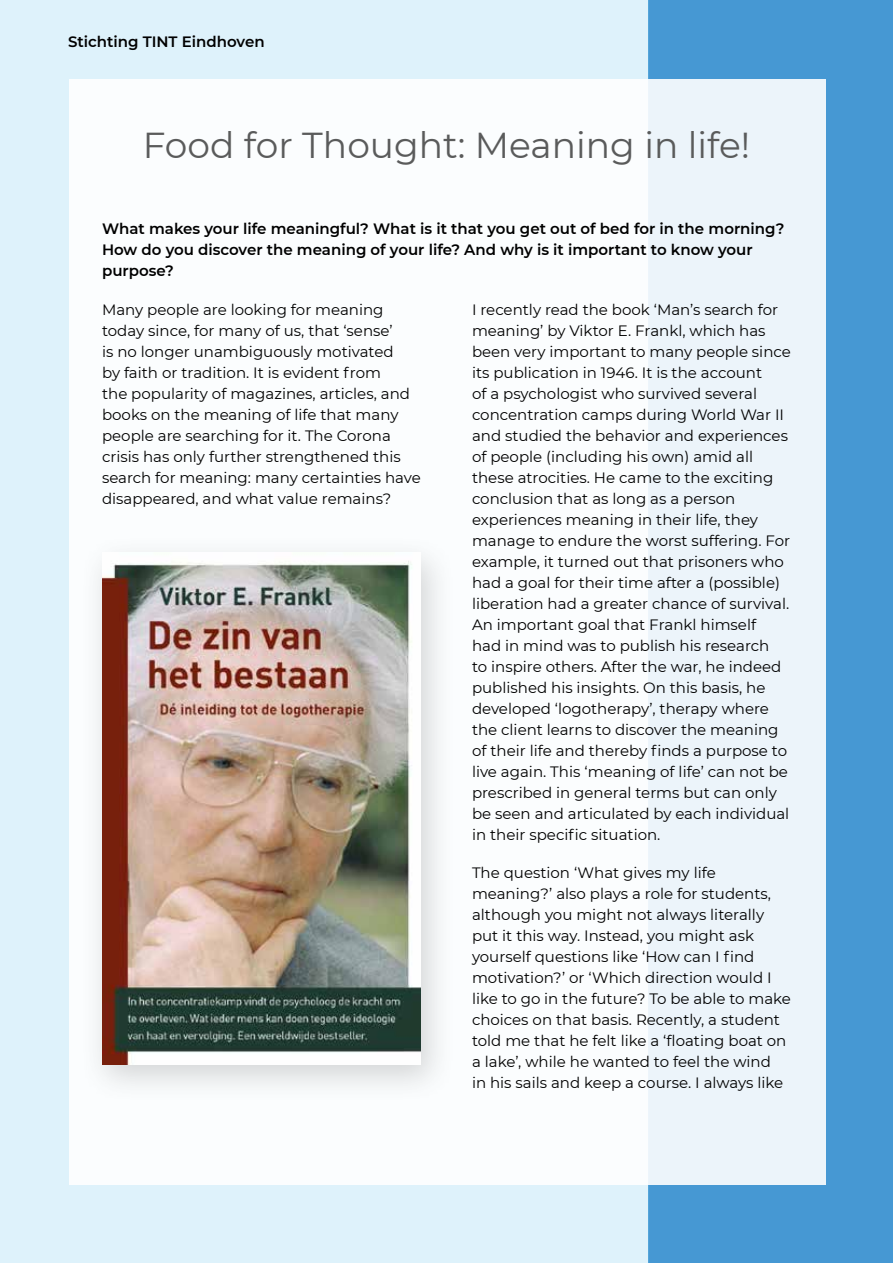
<style>
.page{position:relative;width:893px;height:1263px;background:#fff}
.page>*{position:absolute;margin:0;border:0;box-sizing:border-box;transform-origin:0 0}
.t1{font:36px "Montserrat";color:#5a5b5b}
.t2{font:15px/21px "Montserrat";color:#000}
.t3{font:600 15px/21px "Montserrat";color:#000}
</style>
<div class="page">
<div style="left:648px;top:0;width:245px;height:1263px;background:#4698d3"></div>
<div style="left:0;top:0;width:648px;height:1263px;background:#def2fb"></div>
<div style="left:69px;top:79px;width:757px;height:1105px;background:linear-gradient(to right,#fff,#eff6fb)"></div>
<div style="left:80px;top:535px;width:375px;height:568px;background:#5a5b5b;opacity:.25"></div>
<img style="left:102px;top:552px;width:319px;height:512px">
<p class="t3" style="left:68px;top:30px;width:198px">Stichting TINT Eindhoven</p>
<h1 class="t1" style="left:143px;top:120px;width:609px">Food for Thought: Meaning in life!</h1>
<p class="t3" style="left:102px;top:218px;width:684px">What makes your life meaningful? What is it that you get out of bed for in the morning?<br>How do you discover the meaning of your life? And why is it important to know your purpose?</p>
<p class="t2" style="left:102px;top:299px;width:320px">Many people are looking for meaning today since, for many of us, that ‘sense’<br>is no longer unambiguously motivated<br>by faith or tradition. It is evident from<br>the popularity of magazines, articles, and books on the meaning of life that many people are searching for it. The Corona crisis has only further strengthened this search for meaning: many certainties have disappeared, and what value remains?</p>
<p class="t2" style="left:472px;top:299px;width:320px">I recently read the book ‘Man’s search for meaning’ by Viktor E. Frankl, which has been very important to many people since its publication in 1946. It is the account<br>of a psychologist who survived several concentration camps during World War II and studied the behavior and experiences of people (including his own) amid all these atrocities. He came to the exciting conclusion that as long as a person experiences meaning in their life, they manage to endure the worst suffering. For example, it turned out that prisoners who had a goal for their time after a (possible) liberation had a greater chance of survival.<br>An important goal that Frankl himself<br>had in mind was to publish his research<br>to inspire others. After the war, he indeed published his insights. On this basis, he developed ‘logotherapy’, therapy where the client learns to discover the meaning of their life and thereby finds a purpose to live again. This ‘meaning of life’ can not be prescribed in general terms but can only be seen and articulated by each individual in their specific situation.</p>
<p class="t2" style="left:472px;top:862px;width:320px">The question ‘What gives my life meaning?’ also plays a role for students, although you might not always literally put it this way. Instead, you might ask yourself questions like ‘How can I find motivation?’ or ‘Which direction would I like to go in the future? To be able to make choices on that basis. Recently, a student told me that he felt like a ‘floating boat on a lake’, while he wanted to feel the wind<br>in his sails and keep a course. I always like</p>
</div>
